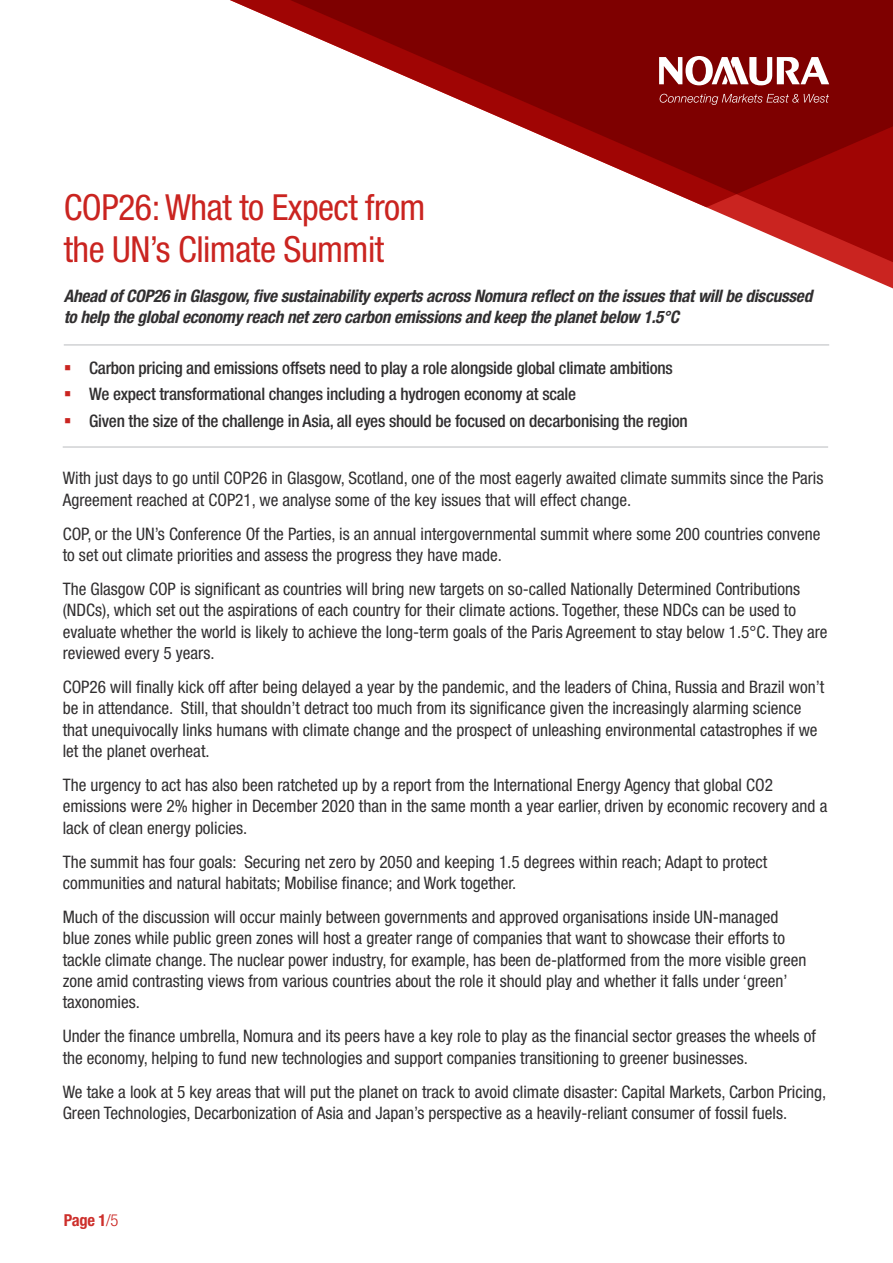
<style>
.page{position:relative;width:893px;height:1263px;background:#fff}
.page>*{position:absolute;margin:0;border:0;box-sizing:border-box;transform-origin:0 0}
.Subtitle{font:condensed 36px/42px "Helvetica Neue LT Std";letter-spacing:-.015em;color:#ca2420}
.Text{font:condensed 17.25px/21.3px "Helvetica Neue LT Std";color:#312f30}
.t1{font:500 condensed 17.25px "Helvetica Neue LT Std";letter-spacing:-.015em;color:#312f30}
.Text-2{font:italic 700 condensed 17.25px/21.3px "Helvetica Neue LT Std";letter-spacing:-.015em;color:#312f30}
.Text-3{font:700 condensed 16.5px "Helvetica Neue LT Std";color:#cd2f2b}
.s1{font-weight:300;color:#ca2420}
</style>
<div class="page">
<svg style="left:706px;top:207px;width:187px;height:64px"></svg>
<svg style="left:230px;top:0;width:663px;height:207px"></svg>
<svg style="left:659px;top:56px;width:170px;height:30px"></svg>
<svg style="left:660px;top:94px;width:169px;height:11px"></svg>
<hr style="left:63px;top:446px;width:765px;height:2px;background:#d1d2d4">
<hr style="left:64px;top:344px;width:765px;height:2px;background:#d1d2d4">
<p class="Subtitle" style="left:64px;top:186px;width:363px">COP26: What to Expect from the UN’s Climate Summit</p>
<p class="Text-2" style="left:64px;top:285px;width:750px">Ahead of COP26 in Glasgow, five sustainability experts across Nomura reflect on the issues that will be discussed to help the global economy reach net zero carbon emissions and keep the planet below 1.5°C</p>
<p class="t1" style="left:89px;top:357px;width:585px">Carbon pricing and emissions offsets need to play a role alongside global climate ambitions</p>
<p class="t1" style="left:89px;top:384px;width:488px">We expect transformational changes including a hydrogen economy at scale</p>
<p class="t1" style="left:89px;top:410px;width:600px">Given the size of the challenge in Asia, all eyes should be focused on decarbonising the region</p>
<p class="Text" style="left:63px;top:467px;width:762px">With just days to go until COP26 in Glasgow, Scotland, one of the most eagerly awaited climate summits since the Paris<br>Agreement reached at COP21, we analyse some of the key issues that will effect change.</p>
<p class="Text" style="left:63px;top:523px;width:759px">COP, or the UN’s Conference Of the Parties, is an annual intergovernmental summit where some 200 countries convene to set out climate priorities and assess the progress they have made.</p>
<p class="Text" style="left:63px;top:578px;width:766px">The Glasgow COP is significant as countries will bring new targets on so-called Nationally Determined Contributions (NDCs), which set out the aspirations of each country for their climate actions. Together, these NDCs can be used to evaluate whether the world is likely to achieve the long-term goals of the Paris Agreement to stay below 1.5°C. They are reviewed every 5 years.</p>
<p class="Text" style="left:63px;top:676px;width:763px">COP26 will finally kick off after being delayed a year by the pandemic, and the leaders of China, Russia and Brazil won’t be in attendance. Still, that shouldn’t detract too much from its significance given the increasingly alarming science that unequivocally links humans with climate change and the prospect of unleashing environmental catastrophes if we let the planet overheat.</p>
<p class="Text" style="left:63px;top:774px;width:766px">The urgency to act has also been ratcheted up by a report from the International Energy Agency that global CO2 emissions were 2% higher in December 2020 than in the same month a year earlier, driven by economic recovery and a lack of clean energy policies.</p>
<p class="Text" style="left:63px;top:851px;width:706px">The summit has four goals: Securing net zero by 2050 and keeping 1.5 degrees within reach; Adapt to protect communities and natural habitats; Mobilise finance; and Work together.</p>
<p class="Text" style="left:63px;top:906px;width:745px">Much of the discussion will occur mainly between governments and approved organisations inside UN-managed blue zones while public green zones will host a greater range of companies that want to showcase their efforts to tackle climate change. The nuclear power industry, for example, has been de-platformed from the more visible green zone amid contrasting views from various countries about the role it should play and whether it falls under ‘green’ taxonomies.</p>
<p class="Text" style="left:63px;top:1025px;width:755px">Under the finance umbrella, Nomura and its peers have a key role to play as the financial sector greases the wheels of the economy, helping to fund new technologies and support companies transitioning to greener businesses.</p>
<p class="Text" style="left:63px;top:1081px;width:765px">We take a look at 5 key areas that will put the planet on track to avoid climate disaster: Capital Markets, Carbon Pricing,<br>Green Technologies, Decarbonization of Asia and Japan’s perspective as a heavily-reliant consumer of fossil fuels.</p>
<p class="Text-3" style="left:64px;top:1210px;width:56px">Page 1<span class="s1">/5</span></p>
</div>
